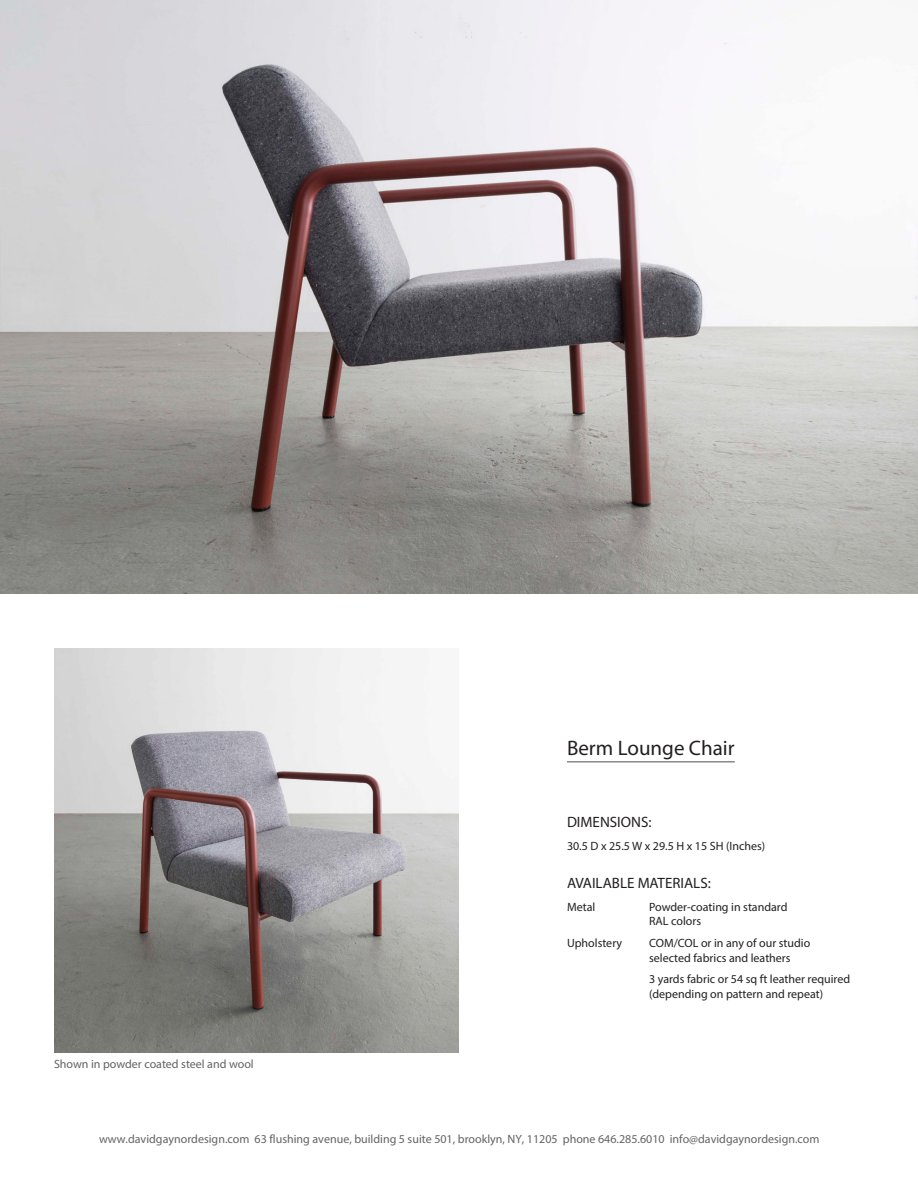
<style>
.page{position:relative;width:918px;height:1188px;background:#fff}
.page>*{position:absolute;margin:0;border:0;box-sizing:border-box;transform-origin:0 0}
.t1{font:21px "Myriad Pro";color:#231f20}
.t2{font:15px "Myriad Pro";color:#231f20}
.t3{font:12px/14.4px "Myriad Pro";color:#231f20}
.t4{font:12px "Myriad Pro";color:#636366}
</style>
<div class="page">
<img style="left:0;top:0;width:918px;height:594px">
<img style="left:54px;top:648px;width:405px;height:405px">
<hr style="left:567px;top:762px;width:168px;height:1px;background:#231f20">
<p class="t1" style="left:567px;top:735px;width:169px">Berm Lounge Chair</p>
<p class="t2" style="left:567px;top:813px;width:86px">DIMENSIONS:</p>
<p class="t3" style="left:567px;top:838px;width:200px">30.5 D x 25.5 W x 29.5 H x 15 SH (Inches)</p>
<p class="t2" style="left:567px;top:874px;width:145px">AVAILABLE MATERIALS:</p>
<p class="t3" style="left:567px;top:899px;width:30px">Metal</p>
<p class="t3" style="left:649px;top:899px;width:140px">Powder-coating in standard<br>RAL colors</p>
<p class="t4" style="left:54px;top:1057px;width:201px">Shown in powder coated steel and wool</p>
<p class="t3" style="left:567px;top:936px;width:57px">Upholstery</p>
<p class="t3" style="left:649px;top:936px;width:163px">COM/COL or in any of our studio selected fabrics and leathers</p>
<p class="t3" style="left:649px;top:972px;width:203px">3 yards fabric or 54 sq ft leather required (depending on pattern and repeat)</p>
<p class="t4" style="left:99px;top:1131px;width:722px">www.davidgaynordesign.com 63 flushing avenue, building 5 suite 501, brooklyn, NY, 11205 phone 646.285.6010 info@davidgaynordesign.com</p>
</div>
